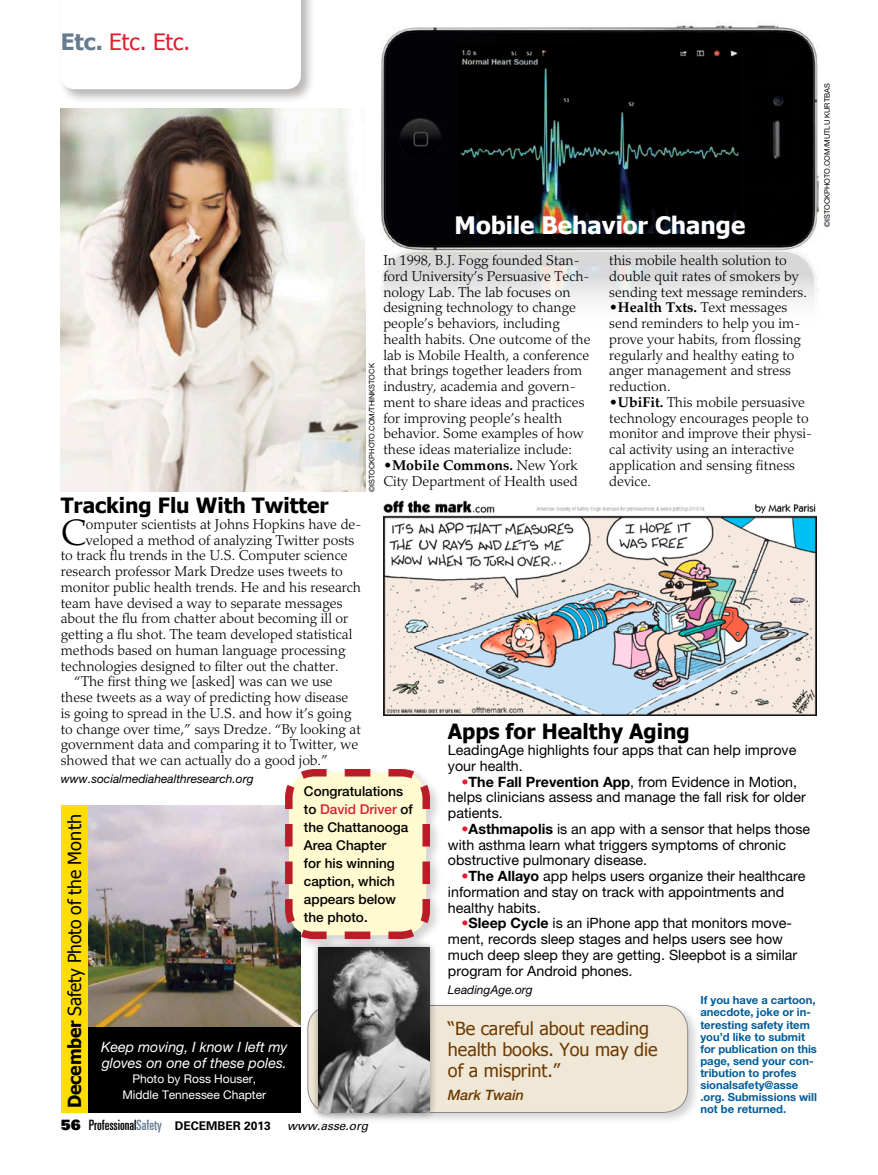
<style>
.page{position:relative;width:878px;height:1175px;background:#fff}
.page>*{position:absolute;margin:0;border:0;box-sizing:border-box;transform-origin:0 0}
.t1{font:300 36.75px "Palatino LT Std";color:#000}
.t2{font:700 24px "Tahoma";color:#fff}
.t3{font:22.5px "Tahoma";color:#e11e30}
.t4{font:700 21px "Tahoma";color:#000}
.t5{font:18px/21px "Tahoma";letter-spacing:-.005em;color:#6d3900}
.t6{font:18px "Tahoma";letter-spacing:-.01em;color:#000}
.t7{font:300 14.25px/15.8px "Palatino LT Std";color:#000}
.t8{font:14.25px/15.8px "Helvetica Neue LT Std";color:#000}
.t9{font:italic 14.25px/15.8px "Helvetica Neue LT Std";color:#fff}
.t10{font:ultra-condensed 14.25px "Univers LT Std";color:#000}
.t11{font:italic 500 14.25px "Helvetica Neue LT Std";letter-spacing:-.005em;color:#6d3900}
.t12{font:500 13.5px/18px "Helvetica Neue LT Std";color:#000}
.t13{font:italic 12px "Helvetica Neue LT Std";color:#000}
.t14{font:12px/15.8px "Helvetica Neue LT Std";color:#fff;text-align:center}
.t15{font:700 11.25px/12px "Helvetica Neue LT Std";color:#005c99}
.t16{font:7.5px "Helvetica Neue LT Std";color:#000}
.s1{font-weight:700;color:#657c91}
.s2{font-weight:700}
.s3{color:#e11e30}
.s4{font-family:"Univers LT Std X Black";font-stretch:normal}
.s5{color:#657c91}
.s6{font-weight:700;font-stretch:normal;font-size:12px}
.s7{font-style:italic;font-stretch:normal;font-size:12px}
</style>
<div class="page">
<div style="left:59px;top:0;width:256px;height:103px;background:#76716d;opacity:.5"></div>
<svg style="left:61px;top:0;width:240px;height:89px"></svg>
<div style="left:304px;top:1002px;width:396px;height:123px;background:#000;opacity:.18"></div>
<div style="left:308px;top:1005px;width:379px;height:107px;background:#f0e8d6;border-radius:24px"></div>
<div style="left:307px;top:1005px;width:381px;height:107px;border:1px solid #8f8691;border-radius:24px"></div>
<img style="left:88px;top:805px;width:213px;height:222px">
<div style="left:88px;top:1027px;width:213px;height:85px;background:#000"></div>
<div style="left:61px;top:805px;width:27px;height:307px;background:#fd0"></div>
<div style="left:311px;top:939px;width:126px;height:181px;background:#000;opacity:.39"></div>
<img style="left:319px;top:951px;width:111px;height:161px">
<img style="left:61px;top:108px;width:304px;height:384px">
<img style="left:365px;top:25px;width:454px;height:303px">
<img style="left:383px;top:500px;width:433px;height:215px">
<div style="left:282px;top:766px;width:160px;height:185px;background:#000;opacity:.18"></div>
<svg style="left:281px;top:766px;width:152px;height:176px;background:#f3e0c0"></svg>
<h3 class="t3" style="left:61px;top:26px;width:131px"><span class="s1">Etc.</span> Etc. Etc.</h3>
<p class="t16" style="left:367px;top:492px;width:130px;rotate:-90deg">©iStoc kph oto.com/Th inkstoc k</p>
<h2 class="t2" style="left:454px;top:209px;width:292px">Mobile Behavior Change</h2>
<p class="t7" style="left:383px;top:252px;width:209px">In 1998, B.J. Fogg founded Stan&shy;ford University’s Persuasive Tech&shy;nology Lab. The lab focuses on designing technology to change people’s behaviors, including health habits. One outcome of the lab is Mobile Health, a conference that brings together leaders from industry, academia and govern&shy;ment to share ideas and practices for improving people’s health behavior. Some examples of how these ideas materialize include:</p>
<p class="t7" style="left:383px;top:457px;width:196px"><span class="s2">•Mobile Commons.</span> New York<br>City Department of Health used</p>
<p class="t7" style="left:609px;top:252px;width:199px">this mobile health solution to double quit rates of smokers by sending text message reminders.</p>
<p class="t7" style="left:609px;top:300px;width:193px"><span class="s2">•Health Txts.</span> Text messages send reminders to help you im&shy;prove your habits, from flossing regularly and healthy eating to anger management and stress reduction.</p>
<p class="t7" style="left:609px;top:394px;width:204px"><span class="s2">•UbiFit.</span> This mobile persuasive technology encourages people to monitor and improve their physi&shy;cal activity using an interactive application and sensing fitness device.</p>
<p class="t16" style="left:822px;top:227px;width:145px;rotate:-90deg">©iStoc kph oto.com/Mutlu Kurtbas</p>
<h3 class="t4" style="left:61px;top:491px;width:269px">Tracking Flu With Twitter</h3>
<h1 class="t1" style="left:61px;top:511px;width:27px">C</h1>
<p class="t7" style="left:86px;top:516px;width:277px">omputer scientists at Johns Hopkins have de-</p>
<p class="t7" style="left:86px;top:532px;width:270px">veloped a method of analyzing Twitter posts</p>
<p class="t7" style="left:61px;top:548px;width:288px">to track flu trends in the U.S. Computer science</p>
<p class="t7" style="left:61px;top:563px;width:284px">research professor Mark Dredze uses tweets to</p>
<p class="t7" style="left:61px;top:579px;width:302px">monitor public health trends. He and his research</p>
<p class="t7" style="left:61px;top:595px;width:283px">team have devised a way to separate messages</p>
<p class="t7" style="left:61px;top:611px;width:289px">about the flu from chatter about becoming ill or</p>
<p class="t7" style="left:61px;top:626px;width:293px">getting a flu shot. The team developed statistical</p>
<p class="t7" style="left:61px;top:642px;width:286px">methods based on human language processing</p>
<p class="t7" style="left:61px;top:658px;width:279px">technologies designed to filter out the chatter.</p>
<p class="t7" style="left:74px;top:674px;width:260px">“The first thing we [asked] was can we use</p>
<p class="t7" style="left:61px;top:689px;width:289px">these tweets as a way of predicting how disease</p>
<p class="t7" style="left:61px;top:705px;width:292px">is going to spread in the U.S. and how it’s going</p>
<p class="t7" style="left:61px;top:721px;width:301px">to change over time,” says Dredze. “By looking at</p>
<p class="t7" style="left:61px;top:737px;width:299px">government data and comparing it to Twitter, we</p>
<p class="t7" style="left:61px;top:752px;width:269px">showed that we can actually do a good job.”</p>
<p class="t13" style="left:61px;top:771px;width:194px">www.socialmediahealthresearch.org</p>
<p class="t12" style="left:304px;top:782px;width:110px">Congratulations to <span class="s3">David Driver</span> of the Chattanooga<br>Area Chapter<br>for his winning caption, which appears below the photo.</p>
<p class="t6" style="left:62px;top:1107px;width:295px;rotate:-90deg"><span class="s2">December</span> Safety Photo of the Month</p>
<p class="t9" style="left:101px;top:1038px;width:188px">Keep moving, I know I left my gloves on one of these poles.</p>
<p class="t14" style="left:122px;top:1071px;width:145px">Photo by Ross Houser,<br>Middle Tennessee Chapter</p>
<p class="t10" style="left:61px;top:1116px;width:309px"><span class="s4">56</span> Professional<span class="s5">Safety</span> <span class="s6">DECEMBER 2013</span> <span class="s7">www.asse.org</span></p>
<h3 class="t4" style="left:448px;top:717px;width:243px">Apps for Healthy Aging</h3>
<p class="t8" style="left:448px;top:742px;width:350px">LeadingAge highlights four apps that can help improve your health.</p>
<p class="t8" style="left:448px;top:773px;width:359px;text-indent:13px"><span class="s3">•</span><span class="s2">The Fall Prevention App</span>, from Evidence in Motion, helps clinicians assess and manage the fall risk for older patients.</p>
<p class="t8" style="left:448px;top:820px;width:364px;text-indent:13px"><span class="s3">•</span><span class="s2">Asthmapolis</span> is an app with a sensor that helps those with asthma learn what triggers symptoms of chronic obstructive pulmonary disease.</p>
<p class="t8" style="left:448px;top:868px;width:359px;text-indent:13px"><span class="s3">•</span><span class="s2">The Allayo</span> app helps users organize their healthcare information and stay on track with appointments and healthy habits.</p>
<p class="t8" style="left:448px;top:915px;width:351px;text-indent:13px"><span class="s3">•</span><span class="s2">Sleep Cycle</span> is an iPhone app that monitors move&shy;ment, records sleep stages and helps users see how much deep sleep they are getting. Sleepbot is a similar program for Android phones.</p>
<p class="t13" style="left:448px;top:982px;width:86px">LeadingAge.org</p>
<p class="t15" style="left:700px;top:994px;width:118px">If you have a cartoon, anecdote, joke or in&shy;teresting safety item you’d like to submit for publication on this page, send your con&shy;tribution to profes sionalsafety@asse .org. Submissions will not be returned.</p>
<p class="t5" style="left:448px;top:1017px;width:211px">“Be careful about reading health books. You may die of a misprint.”</p>
<p class="t11" style="left:448px;top:1086px;width:77px">Mark Twain</p>
</div>
